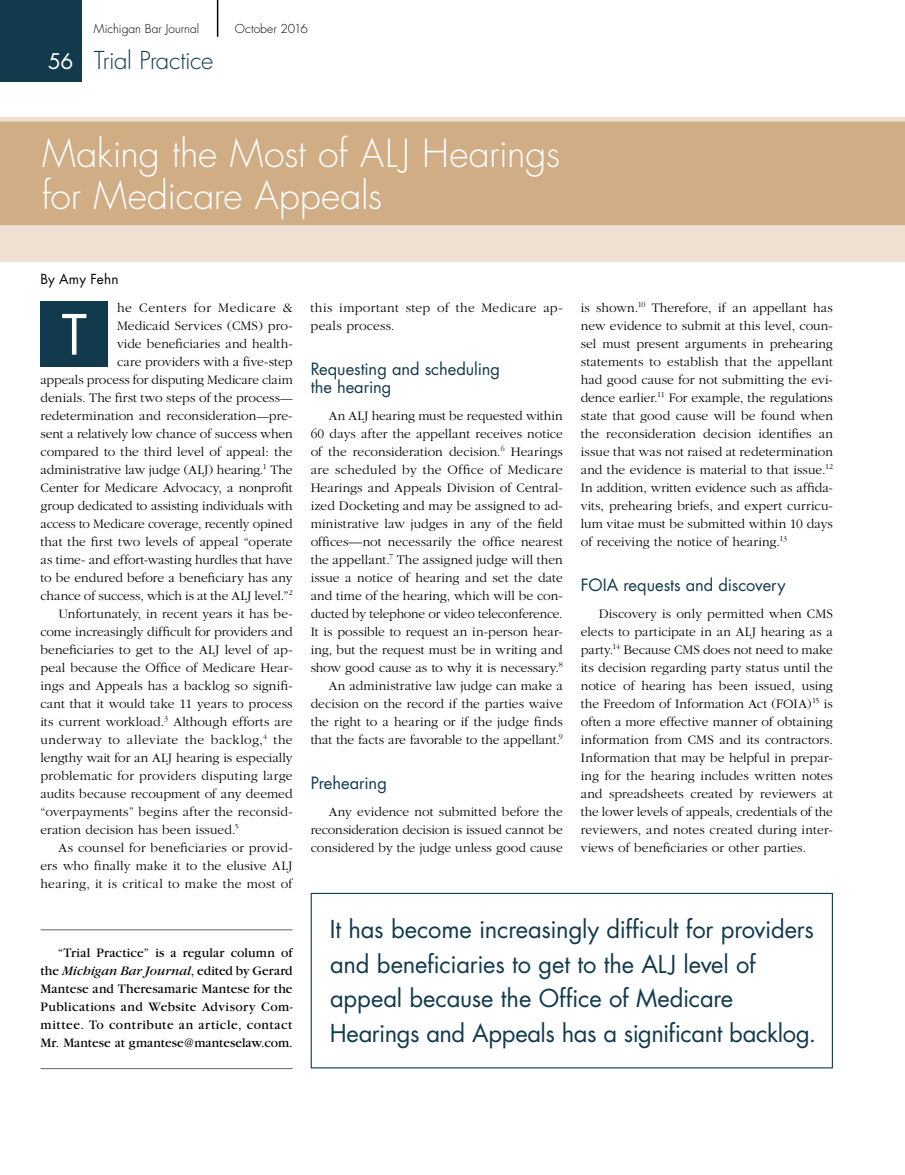
<style>
.page{position:relative;width:905px;height:1175px;background:#fff}
.page>*{position:absolute;margin:0;border:0;box-sizing:border-box;transform-origin:0 0}
.t1{font:54px "Futura";color:#fff}
.t2{font:300 37.5px/42px "Futura";letter-spacing:-.005em;color:#fff}
.t3{font:24px/34.5px "Futura";letter-spacing:-.01em;color:#113a4d}
.t4{font:300 24px "Futura";letter-spacing:-.02em;color:#113a4d}
.t5{font:16.5px/18px "Futura";letter-spacing:-.005em;color:#113a4d}
.t6{font:300 13.5px/18px "Garamond";letter-spacing:.005em;color:#000;text-align:justify}
.t7{font:13.5px/18px "Garamond";letter-spacing:.01em;color:#000;text-align:justify}
.t8{font:300 13.5px "Garamond";letter-spacing:.03em;color:#000}
.t9{font:300 13.5px "Garamond";letter-spacing:.025em;color:#000}
.t10{font:300 13.5px "Garamond";letter-spacing:.045em;color:#000}
.t11{font:13.5px "Futura";letter-spacing:.005em;color:#000}
.t12{font:300 12px "Futura";letter-spacing:.005em;color:#000}
.s1{font-weight:400;font-size:21px;color:#fff}
.s2{font-size:12px}
.s3{font-style:italic}
</style>
<div class="page">
<div style="left:0;top:0;width:82px;height:82px;background:#113a4d"></div>
<hr style="left:217px;top:0;width:1px;height:37px;background:#000">
<div style="left:0;top:225px;width:904px;height:36px;background:#efe0d1"></div>
<div style="left:0;top:117px;width:904px;height:108px;background:#d1ad85"></div>
<hr style="left:40px;top:929px;width:252px;height:1px;background:#636466">
<hr style="left:40px;top:1068px;width:252px;height:1px;background:#636466">
<div style="left:40px;top:301px;width:68px;height:65px;background:#113a4d"></div>
<div style="left:310px;top:892px;width:522px;height:176px;border:1px solid #113a4d"></div>
<p class="t12" style="left:94px;top:21px;width:107px">Michigan Bar Journal</p>
<p class="t12" style="left:235px;top:21px;width:75px">October 2016</p>
<h3 class="t4" style="left:48px;top:45px;width:167px"><span class="s1">56</span> Trial Practice</h3>
<h2 class="t2" style="left:42px;top:132px;width:519px">Making the Most of ALJ Hearings for Medicare Appeals</h2>
<p class="t11" style="left:40px;top:269px;width:79px">By Amy Fehn</p>
<p class="t10" style="left:117px;top:300px;width:177px">he Centers for Medicare &amp;</p>
<p class="t6" style="left:117px;top:317px;width:177px">Medicaid Services (CMS) pro-</p>
<p class="t6" style="left:117px;top:335px;width:177px">vide beneficiaries and health-</p>
<p class="t6" style="left:117px;top:353px;width:177px">care providers with a five-step</p>
<p class="t6" style="left:40px;top:371px;width:253px">appeals process for disputing Medicare claim</p>
<p class="t6" style="left:40px;top:389px;width:254px">denials. The first two steps of the process<span class="s2">—</span></p>
<p class="t6" style="left:40px;top:407px;width:253px">redetermination and reconsideration<span class="s2">—</span>pre-</p>
<p class="t6" style="left:40px;top:425px;width:254px">sent a relatively low chance of success when</p>
<p class="t6" style="left:40px;top:443px;width:254px">compared to the third level of appeal: the</p>
<p class="t6" style="left:40px;top:461px;width:254px">administrative law judge (ALJ) hearing.<sup>1</sup> The</p>
<p class="t6" style="left:40px;top:479px;width:253px">Center for Medicare Advocacy, a nonprofit</p>
<p class="t6" style="left:40px;top:497px;width:254px">group dedicated to assisting individuals with</p>
<p class="t6" style="left:40px;top:515px;width:253px">access to Medicare coverage, recently opined</p>
<p class="t6" style="left:40px;top:533px;width:254px">that the first two levels of appeal “operate</p>
<p class="t6" style="left:40px;top:551px;width:254px">as time- and effort-wasting hurdles that have</p>
<p class="t6" style="left:40px;top:569px;width:254px">to be endured before a beneficiary has any</p>
<p class="t6" style="left:40px;top:587px;width:254px">chance of success, which is at the ALJ level.”<sup>2</sup></p>
<p class="t6" style="left:58px;top:605px;width:235px">Unfortunately, in recent years it has be-</p>
<p class="t6" style="left:40px;top:623px;width:254px">come increasingly difficult for providers and</p>
<p class="t6" style="left:40px;top:641px;width:254px">beneficiaries to get to the ALJ level of ap-</p>
<p class="t6" style="left:40px;top:659px;width:254px">peal because the Office of Medicare Hear-</p>
<p class="t6" style="left:40px;top:677px;width:254px">ings and Appeals has a backlog so signifi-</p>
<p class="t6" style="left:40px;top:695px;width:253px">cant that it would take 11 years to process</p>
<p class="t6" style="left:40px;top:713px;width:253px">its current workload.<sup>3</sup> Although efforts are</p>
<p class="t8" style="left:41px;top:732px;width:253px">underway to alleviate the backlog,<sup>4</sup> the</p>
<p class="t6" style="left:41px;top:749px;width:254px">lengthy wait for an ALJ hearing is especially</p>
<p class="t6" style="left:41px;top:767px;width:253px">problematic for providers disputing large</p>
<p class="t6" style="left:41px;top:785px;width:254px">audits because recoupment of any deemed</p>
<p class="t6" style="left:41px;top:803px;width:254px">“overpayments” begins after the reconsid-</p>
<p class="t6" style="left:41px;top:821px;width:200px">eration decision has been issued.<sup>5</sup></p>
<p class="t9" style="left:58px;top:840px;width:235px">As counsel for beneficiaries or provid-</p>
<p class="t6" style="left:40px;top:857px;width:253px">ers who finally make it to the elusive ALJ</p>
<p class="t8" style="left:40px;top:876px;width:254px">hearing, it is critical to make the most of</p>
<h1 class="t1" style="left:62px;top:297px;width:27px">T</h1>
<p class="t7" style="left:40px;top:944px;width:254px;text-indent:17px">“Trial Practice” is a regular column of the <span class="s3">Michigan Bar Journal</span>, edited by Gerard Mantese and Theresamarie Mantese for the Publications and Website Advisory Com&shy;mittee. To contribute an article, contact Mr. Mantese at gmantese@manteselaw.com.</p>
<p class="t6" style="left:310px;top:299px;width:254px">this important step of the Medicare ap&shy;peals process.</p>
<p class="t5" style="left:310px;top:359px;width:191px">Requesting and scheduling the hearing</p>
<p class="t6" style="left:310px;top:407px;width:254px;text-align:right">An ALJ hearing must be requested within<br>60 days after the appellant receives notice of the reconsideration decision.<sup>6</sup> Hearings are scheduled by the Office of Medicare Hearings and Appeals Division of Central&shy;ized Docketing and may be assigned to ad&shy;ministrative law judges in any of the field offices—not necessarily the office nearest the appellant.<sup>7</sup> The assigned judge will then issue a notice of hearing and set the date and time of the hearing, which will be con&shy;ducted by telephone or video teleconference.<br>It is possible to request an in-person hear&shy;ing, but the request must be in writing and show good cause as to why it is necessary.<sup>8<br></sup>An administrative law judge can make a decision on the record if the parties waive the right to a hearing or if the judge finds that the facts are favorable to the appellant.<sup>9</sup></p>
<p class="t5" style="left:310px;top:773px;width:78px">Prehearing</p>
<p class="t6" style="left:311px;top:803px;width:254px;text-indent:18px">Any evidence not submitted before the reconsideration decision is issued cannot be considered by the judge unless good cause</p>
<p class="t6" style="left:580px;top:299px;width:254px">is shown.<sup>10</sup> Therefore, if an appellant has new evidence to submit at this level, coun&shy;sel must present arguments in prehearing statements to establish that the appellant had good cause for not submitting the evi&shy;dence earlier.<sup>11</sup> For example, the regulations state that good cause will be found when the reconsideration decision identifies an issue that was not raised at redetermination and the evidence is material to that issue.<sup>12<br></sup>In addition, written evidence such as affida&shy;vits, prehearing briefs, and expert curricu&shy;lum vitae must be submitted within 10 days of receiving the notice of hearing.<sup>13</sup></p>
<p class="t5" style="left:580px;top:575px;width:206px">FOIA requests and discovery</p>
<p class="t6" style="left:580px;top:605px;width:254px;text-indent:18px">Discovery is only permitted when CMS elects to participate in an ALJ hearing as a party.<sup>14</sup> Because CMS does not need to make its decision regarding party status until the notice of hearing has been issued, using the Freedom of Information Act (FOIA)<sup>15</sup> is often a more effective manner of obtaining information from CMS and its contractors.<br>Information that may be helpful in prepar&shy;ing for the hearing includes written notes and spreadsheets created by reviewers at the lower levels of appeals, credentials of the reviewers, and notes created during inter&shy;views of beneficiaries or other parties.</p>
<h3 class="t3" style="left:330px;top:911px;width:488px">It has become increasingly difficult for providers and beneficiaries to get to the ALJ level of appeal because the Office of Medicare Hearings and Appeals has a significant backlog.</h3>
</div>
